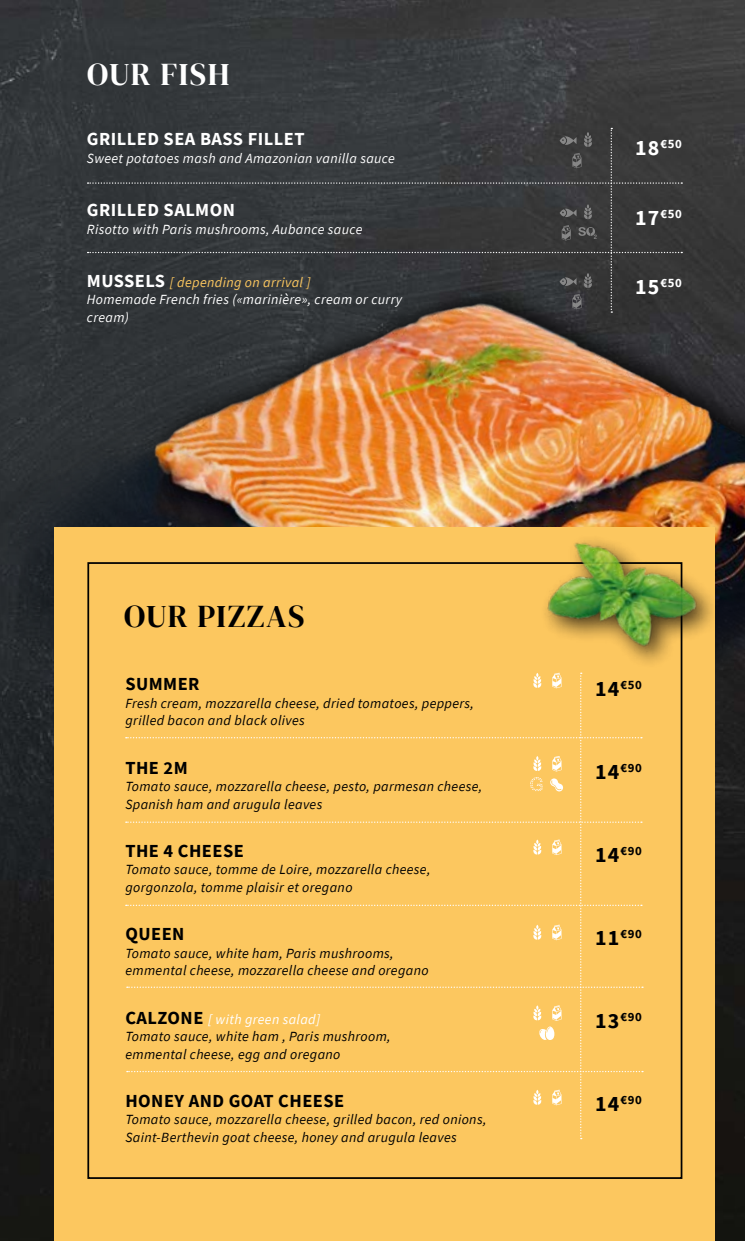
<style>
.page{position:relative;width:745px;height:1241px;background:#fff}
.page>*{position:absolute;margin:0;border:0;box-sizing:border-box;transform-origin:0 0}
.t1{font:31.5px "DM Serif Display";letter-spacing:.045em;color:#000}
.t2{font:31.5px "DM Serif Display";letter-spacing:.045em;color:#fff}
.t3{font:700 18.38px "Source Sans Pro";letter-spacing:.025em;color:#000}
.t4{font:700 18.38px "Source Sans Pro";letter-spacing:.025em;color:#fff}
.t5{font:italic 14px/17.5px "Source Sans Pro";letter-spacing:.025em;color:#000}
.t6{font:italic 14px/17.5px "Source Sans Pro";letter-spacing:.025em;color:#fff}
.t7{font:700 12.78px "Source Sans Pro";letter-spacing:.05em;color:#000}
.t8{font:700 12.78px "Source Sans Pro";color:#fff}
.s1{font-weight:700;font-style:normal;font-size:18.38px}
.s2{color:#fcc75f}
.s3{font-size:21.88px}
.s4{color:#fff}
</style>
<div class="page">
<img style="left:0;top:0;width:744px;height:1240px">
<img style="left:0;top:179px;width:744px;height:600px">
<div style="left:55px;top:527px;width:659px;height:713px;background:#fcc75f"></div>
<div style="left:538px;top:533px;width:181px;height:137px;background:#000;opacity:.75"></div>
<img style="left:529px;top:515px;width:184px;height:152px">
<svg style="left:87px;top:128px;width:594px;height:185px;background:#36393b"></svg>
<svg style="left:126px;top:672px;width:516px;height:465px"></svg>
<h1 class="t2" style="left:87px;top:56px;width:144px">OUR FISH</h1>
<h2 class="t4" style="left:87px;top:127px;width:219px">GRILLED SEA BASS FILLET</h2>
<p class="t6" style="left:87px;top:149px;width:309px">Sweet potatoes mash and Amazonian vanilla sauce</p>
<h2 class="t4" style="left:87px;top:197px;width:149px">GRILLED SALMON</h2>
<p class="t6" style="left:87px;top:220px;width:277px">Risotto with Paris mushrooms, Aubance sauce</p>
<p class="t6" style="left:87px;top:273px;width:316px"><span class="s1">MUSSELS</span> <span class="s2">[ depending on arrival ]<br></span>Homemade French fries («marinière», cream or curry cream)</p>
<p class="t8" style="left:634px;top:135px;width:48px"><span class="s3">18</span>€50</p>
<p class="t8" style="left:634px;top:205px;width:48px"><span class="s3">17</span>€50</p>
<p class="t8" style="left:634px;top:274px;width:48px"><span class="s3">15</span>€50</p>
<h1 class="t1" style="left:124px;top:598px;width:182px">OUR PIZZAS</h1>
<h2 class="t3" style="left:125px;top:671px;width:76px">SUMMER</h2>
<p class="t5" style="left:125px;top:694px;width:350px">Fresh cream, mozzarella cheese, dried tomatoes, peppers, grilled bacon and black olives</p>
<h2 class="t3" style="left:125px;top:754px;width:64px">THE 2M</h2>
<p class="t5" style="left:125px;top:777px;width:358px">Tomato sauce, mozzarella cheese, pesto, parmesan cheese,<br>Spanish ham and arugula leaves</p>
<h2 class="t3" style="left:125px;top:838px;width:120px">THE 4 CHEESE</h2>
<p class="t5" style="left:125px;top:860px;width:306px">Tomato sauce, tomme de Loire, mozzarella cheese, gorgonzola, tomme plaisir et oregano</p>
<h2 class="t3" style="left:125px;top:921px;width:60px">QUEEN</h2>
<p class="t5" style="left:125px;top:944px;width:304px">Tomato sauce, white ham, Paris mushrooms, emmental cheese, mozzarella cheese and oregano</p>
<p class="t5" style="left:125px;top:1009px;width:266px"><span class="s1">CALZONE</span> <span class="s4">[ with green salad]<br></span>Tomato sauce, white ham , Paris mushroom, emmental cheese, egg and oregano</p>
<h2 class="t3" style="left:125px;top:1088px;width:220px">HONEY AND GOAT CHEESE</h2>
<p class="t5" style="left:125px;top:1110px;width:362px">Tomato sauce, mozzarella cheese, grilled bacon, red onions,<br>Saint-Berthevin goat cheese, honey and arugula leaves</p>
<p class="t7" style="left:594px;top:675px;width:48px"><span class="s3">14</span>€50</p>
<p class="t7" style="left:594px;top:758px;width:48px"><span class="s3">14</span>€90</p>
<p class="t7" style="left:594px;top:841px;width:48px"><span class="s3">14</span>€90</p>
<p class="t7" style="left:594px;top:924px;width:48px"><span class="s3">11</span>€90</p>
<p class="t7" style="left:594px;top:1007px;width:48px"><span class="s3">13</span>€90</p>
<p class="t7" style="left:594px;top:1090px;width:48px"><span class="s3">14</span>€90</p>
</div>
